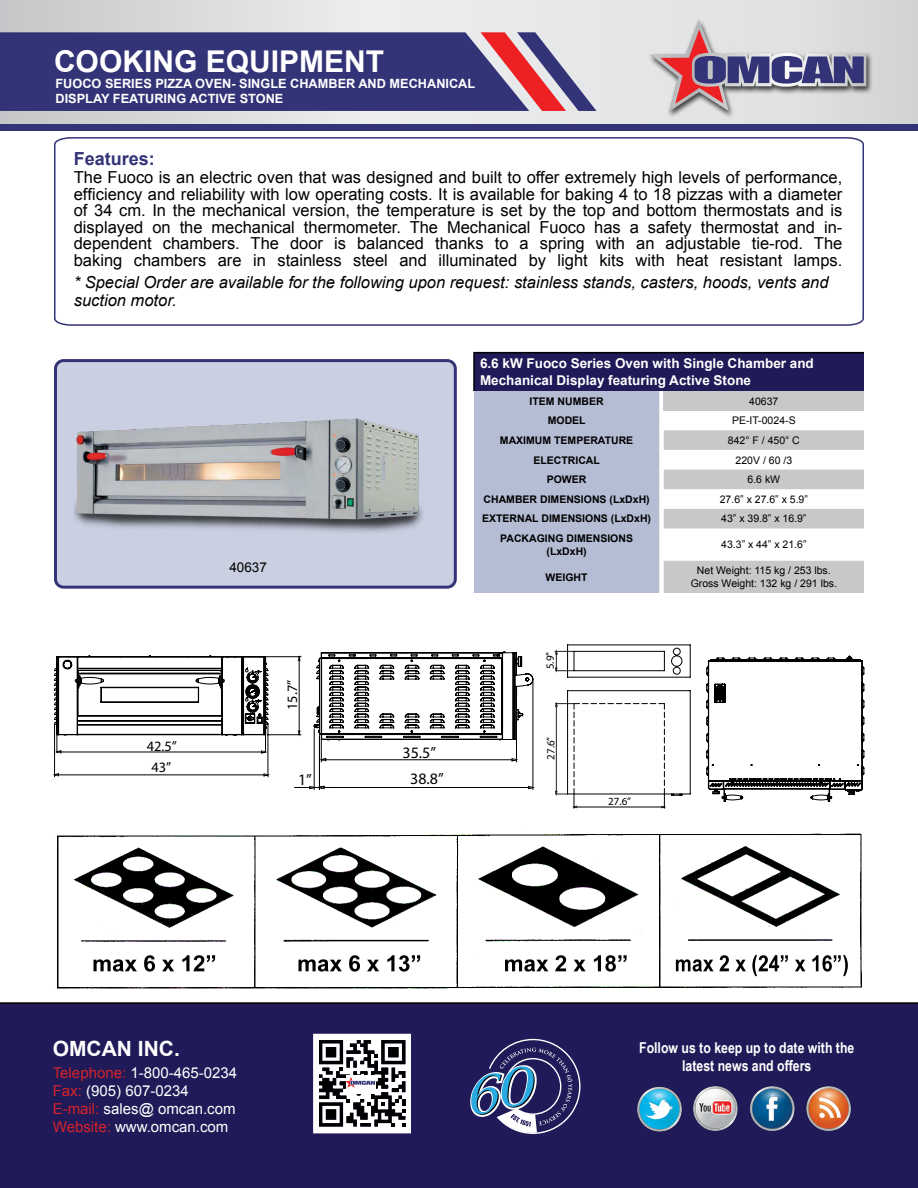
<style>
.page{position:relative;width:918px;height:1188px;background:#fff}
.page>*{position:absolute;margin:0;border:0;box-sizing:border-box;transform-origin:0 0}
.t1{font:700 30px "Arial";color:#fff}
.t2{font:700 21px "Arial";color:#fff}
.t3{font:700 18px "Arial";color:#337}
.t4{font:16.5px/16.5px "Arial";color:#000;text-align:justify}
.t5{font:italic 16.5px/18px "Arial";color:#000}
.t6{font:15.9px "Myriad Pro";color:#000}
.t7{font:15px/18px "Arial";color:#fff}
.t8{font:700 15px/18px "Arial Narrow";color:#fff;text-align:center}
.t9{font:14.4px/21.3px "Myriad Pro";color:#000;text-align:center}
.t10{font:700 13.5px/16.5px "Arial";color:#fff}
.t11{font:13.5px "Arial";color:#000}
.t12{font:700 12.75px/15px "Arial";color:#fff}
.t13{font:10.95px "Myriad Pro";color:#000}
.t14{font:10.5px/12.6px "Arial";color:#000;text-align:center}
.t15{font:700 10.5px/12.6px "Arial";color:#000;text-align:center}
.s1{color:#d2232a}
</style>
<div class="page">
<div style="left:54px;top:362px;width:402px;height:226px;background:#cad0e1;border-radius:8px"></div>
<div style="left:54px;top:359px;width:403px;height:230px;border:3px solid #337;border-radius:8px"></div>
<svg style="left:0;top:0;width:918px;height:124px;background:#dedfe0"></svg>
<svg style="left:0;top:32px;width:597px;height:79px;background:#4c447f"></svg>
<div style="left:0;top:124px;width:918px;height:6px;background:#337"></div>
<div style="left:647px;top:18px;width:226px;height:101px;background:#000;opacity:.75"></div>
<svg style="left:650px;top:20px;width:216px;height:92px;background:#b8acba"></svg>
<svg style="left:54px;top:137px;width:810px;height:189px"></svg>
<div style="left:474px;top:353px;width:390px;height:38px;background:#201a58"></div>
<svg style="left:474px;top:391px;width:390px;height:202px"></svg>
<hr style="left:473px;top:353px;width:2px;height:38px;background:#000">
<hr style="left:473px;top:352px;width:186px;height:1px;background:#000">
<hr style="left:664px;top:352px;width:200px;height:1px;background:#000">
<img style="left:74px;top:418px;width:349px;height:114px">
<svg style="left:555px;top:645px;width:136px;height:163px"></svg>
<svg style="left:706px;top:656px;width:158px;height:146px"></svg>
<img style="left:57px;top:829px;width:807px;height:160px">
<hr style="left:268px;top:723px;width:1px;height:54px;background:#000">
<hr style="left:54px;top:723px;width:1px;height:54px;background:#000">
<hr style="left:258px;top:656px;width:43px;height:1px;background:#000">
<hr style="left:268px;top:734px;width:33px;height:1px;background:#000">
<svg style="left:54px;top:656px;width:215px;height:120px"></svg>
<hr style="left:314px;top:729px;width:1px;height:61px;background:#000">
<hr style="left:533px;top:682px;width:1px;height:108px;background:#000">
<hr style="left:319px;top:736px;width:1px;height:54px;background:#000">
<svg style="left:294px;top:652px;width:240px;height:137px"></svg>
<div style="left:0;top:1002px;width:918px;height:186px;background:#201a58"></div>
<img style="left:635px;top:1076px;width:238px;height:66px">
<svg style="left:470px;top:1039px;width:111px;height:95px;background:#474c7d"></svg>
<svg style="left:313px;top:1034px;width:98px;height:99px"></svg>
<h1 class="t1" style="left:54px;top:42px;width:332px">COOKING EQUIPMENT</h1>
<p class="t12" style="left:56px;top:77px;width:421px">FUOCO SERIES PIZZA OVEN- SINGLE CHAMBER AND MECHANICAL<br>DISPLAY FEATURING ACTIVE STONE</p>
<p class="t3" style="left:74px;top:147px;width:83px">Features:</p>
<p class="t4" style="left:74px;top:169px;width:770px">The Fuoco is an electric oven that was designed and built to offer extremely high levels of performance, efficiency and reliability with low operating costs. It is available for baking 4 to 18 pizzas with a diameter of 34 cm. In the mechanical version, the temperature is set by the top and bottom thermostats and is displayed on the mechanical thermometer. The Mechanical Fuoco has a safety thermostat and in&shy;dependent chambers. The door is balanced thanks to a spring with an adjustable tie-rod. The baking chambers are in stainless steel and illuminated by light kits with heat resistant lamps.</p>
<p class="t5" style="left:74px;top:274px;width:756px">* Special Order are available for the following upon request: stainless stands, casters, hoods, vents and suction motor.</p>
<p class="t9" style="left:147px;top:735px;width:32px">42.5”<br>43”</p>
<p class="t11" style="left:229px;top:559px;width:39px">40637</p>
<p class="t9" style="left:281px;top:710px;width:32px;rotate:-90deg">15.7”</p>
<p class="t6" style="left:403px;top:743px;width:35px">35.5”</p>
<p class="t6" style="left:298px;top:770px;width:15px">1”</p>
<p class="t6" style="left:410px;top:769px;width:35px">38.8”</p>
<p class="t10" style="left:480px;top:356px;width:335px">6.6 kW Fuoco Series Oven with Single Chamber and<br>Mechanical Display featuring Active Stone</p>
<p class="t15" style="left:530px;top:395px;width:76px">ITEM NUMBER</p>
<p class="t14" style="left:749px;top:395px;width:31px">40637</p>
<p class="t15" style="left:548px;top:415px;width:39px">MODEL</p>
<p class="t14" style="left:732px;top:414px;width:65px">PE-IT-0024-S</p>
<p class="t15" style="left:500px;top:434px;width:135px">MAXIMUM TEMPERATURE</p>
<p class="t14" style="left:728px;top:434px;width:74px">842° F / 450° C</p>
<p class="t15" style="left:533px;top:454px;width:68px">ELECTRICAL</p>
<p class="t14" style="left:736px;top:454px;width:58px">220V / 60 /3</p>
<p class="t15" style="left:547px;top:474px;width:41px">POWER</p>
<p class="t14" style="left:748px;top:473px;width:34px">6.6 kW</p>
<p class="t15" style="left:484px;top:493px;width:168px">CHAMBER DIMENSIONS (LxDxH)</p>
<p class="t14" style="left:720px;top:493px;width:90px">27.6” x 27.6” x 5.9”</p>
<p class="t15" style="left:482px;top:513px;width:170px">EXTERNAL DIMENSIONS (LxDxH)</p>
<p class="t14" style="left:721px;top:513px;width:87px">43” x 39.8” x 16.9”</p>
<p class="t15" style="left:500px;top:532px;width:134px">PACKAGING DIMENSIONS (LxDxH)</p>
<p class="t14" style="left:721px;top:539px;width:87px">43.3” x 44” x 21.6”</p>
<p class="t15" style="left:546px;top:571px;width:43px">WEIGHT</p>
<p class="t14" style="left:691px;top:565px;width:148px">Net Weight: 115 kg / 253 lbs.<br>Gross Weight: 132 kg / 291 lbs.</p>
<p class="t13" style="left:543px;top:669px;width:19px;rotate:-90deg">5.9”</p>
<p class="t13" style="left:544px;top:760px;width:25px;rotate:-90deg">27.6”</p>
<p class="t13" style="left:608px;top:795px;width:25px">27.6”</p>
<p class="t2" style="left:53px;top:1034px;width:129px">OMCAN INC.</p>
<p class="t8" style="left:639px;top:1038px;width:217px">Follow us to keep up to date with the latest news and offers</p>
<p class="t7" style="left:53px;top:1064px;width:186px"><span class="s1">Telephone:</span> 1-800-465-0234<br><span class="s1">Fax:</span> (905) 607-0234<br><span class="s1">E-mail:</span> sales@ omcan.com<br><span class="s1">Website:</span> www.omcan.com</p>
</div>
